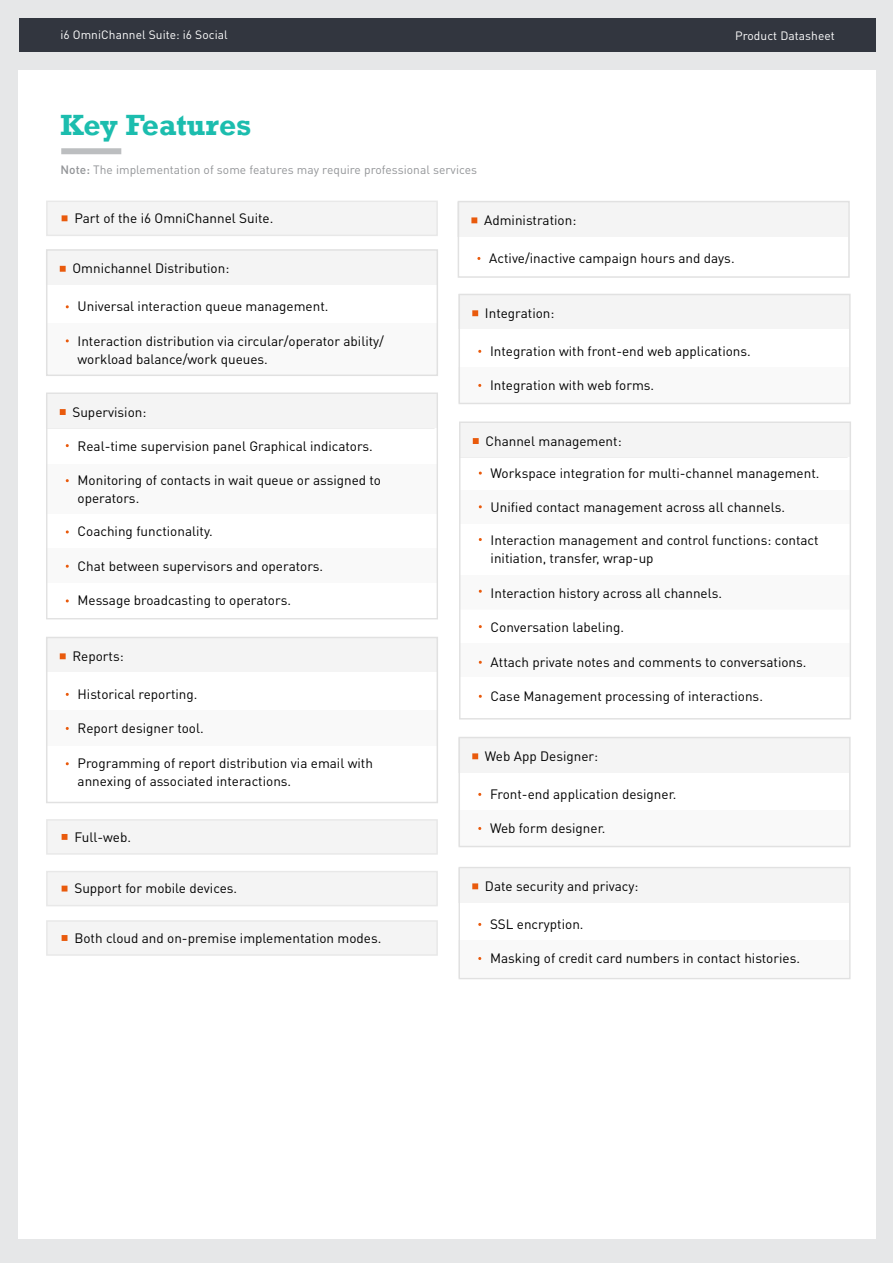
<style>
.page{position:relative;width:893px;height:1263px;background:#e6e7e8}
.page>*{position:absolute;margin:0;border:0;box-sizing:border-box;transform-origin:0 0}
.t1{font:700 30px "Rockwell";color:#1cbdae}
.t2{font:13.5px/18px "DIN Pro";color:#000}
.t3{font:12px "DIN Pro";letter-spacing:.005em;color:#939598}
.t4{font:12px "DIN Pro";letter-spacing:.005em;color:#fff}
.s1{font-weight:500}
</style>
<div class="page">
<div style="left:18px;top:70px;width:857px;height:1169px;background:#fff"></div>
<div style="left:61px;top:148px;width:60px;height:6px;background:#bcbec0"></div>
<div style="left:19px;top:18px;width:856px;height:34px;background:#32363f"></div>
<div style="left:46px;top:201px;width:392px;height:35px;background:#f4f4f4;border:2px solid #e8e8e8"></div>
<svg style="left:62px;top:215px;width:5px;height:6px"></svg>
<div style="left:46px;top:819px;width:392px;height:36px;background:#f4f4f4"></div>
<svg style="left:62px;top:834px;width:5px;height:6px"></svg>
<div style="left:46px;top:871px;width:392px;height:35px;background:#f4f4f4;border:2px solid #e8e8e8"></div>
<svg style="left:62px;top:886px;width:5px;height:5px"></svg>
<div style="left:46px;top:920px;width:392px;height:36px;background:#f4f4f4"></div>
<svg style="left:62px;top:935px;width:5px;height:6px"></svg>
<div style="left:46px;top:323px;width:391px;height:51px;background:#f4f4f4"></div>
<div style="left:46px;top:250px;width:391px;height:34px;background:#f4f4f4"></div>
<svg style="left:60px;top:266px;width:6px;height:6px"></svg>
<div style="left:46px;top:249px;width:392px;height:127px;border:2px solid #e1e1e1"></div>
<div style="left:46px;top:393px;width:389px;height:36px;border:2px solid #e1e1e1"></div>
<div style="left:46px;top:464px;width:391px;height:50px;background:#f4f4f4"></div>
<div style="left:46px;top:394px;width:391px;height:34px;background:#f4f4f4"></div>
<div style="left:46px;top:548px;width:391px;height:34px;background:#f4f4f4"></div>
<svg style="left:60px;top:409px;width:6px;height:6px"></svg>
<div style="left:46px;top:392px;width:392px;height:227px;border:1px solid #e1e1e1"></div>
<div style="left:459px;top:422px;width:389px;height:36px;border:2px solid #e1e1e1"></div>
<div style="left:459px;top:490px;width:391px;height:34px;background:#f4f4f4"></div>
<div style="left:459px;top:423px;width:391px;height:34px;background:#f4f4f4"></div>
<div style="left:459px;top:575px;width:391px;height:34px;background:#f4f4f4"></div>
<div style="left:459px;top:643px;width:391px;height:34px;background:#f4f4f4"></div>
<svg style="left:473px;top:438px;width:6px;height:6px"></svg>
<div style="left:459px;top:421px;width:392px;height:298px;border:1px solid #e1e1e1"></div>
<div style="left:459px;top:368px;width:390px;height:35px;background:#f4f4f4"></div>
<div style="left:459px;top:295px;width:390px;height:34px;background:#f4f4f4"></div>
<svg style="left:472px;top:310px;width:6px;height:6px"></svg>
<div style="left:458px;top:294px;width:393px;height:110px;border:2px solid #e1e1e1"></div>
<div style="left:459px;top:811px;width:390px;height:35px;background:#f4f4f4"></div>
<div style="left:459px;top:738px;width:390px;height:34px;background:#f4f4f4"></div>
<svg style="left:472px;top:753px;width:6px;height:6px"></svg>
<div style="left:458px;top:737px;width:393px;height:110px;border:2px solid #e1e1e1"></div>
<div style="left:459px;top:941px;width:390px;height:37px;background:#f4f4f4"></div>
<div style="left:459px;top:868px;width:390px;height:34px;background:#f4f4f4"></div>
<svg style="left:472px;top:883px;width:6px;height:6px"></svg>
<div style="left:459px;top:867px;width:391px;height:112px;border:1px solid #e1e1e1"></div>
<div style="left:46px;top:711px;width:391px;height:35px;background:#f4f4f4"></div>
<div style="left:46px;top:638px;width:391px;height:34px;background:#f4f4f4"></div>
<svg style="left:60px;top:653px;width:6px;height:6px"></svg>
<div style="left:46px;top:637px;width:392px;height:166px;border:2px solid #e1e1e1"></div>
<div style="left:458px;top:202px;width:390px;height:34px;background:#f4f4f4"></div>
<svg style="left:471px;top:217px;width:6px;height:6px"></svg>
<div style="left:458px;top:201px;width:392px;height:77px;border:2px solid #e1e1e1"></div>
<p class="t4" style="left:60px;top:27px;width:169px">i6 OmniChannel Suite: i6 Social</p>
<h1 class="t1" style="left:60px;top:106px;width:193px">Key Features</h1>
<p class="t3" style="left:60px;top:161px;width:418px"><span class="s1">Note:</span> The implementation of some features may require professional services</p>
<p class="t4" style="left:735px;top:28px;width:101px">Product Datasheet</p>
<p class="t2" style="left:74px;top:209px;width:200px">Part of the i6 OmniChannel Suite.</p>
<p class="t2" style="left:72px;top:259px;width:158px">Omnichannel Distribution:</p>
<p class="t2" style="left:78px;top:297px;width:252px">Universal interaction queue management.</p>
<p class="t2" style="left:78px;top:331px;width:308px">Interaction distribution via circular/operator ability/ workload balance/work queues.</p>
<p class="t2" style="left:72px;top:402px;width:76px">Supervision:</p>
<p class="t2" style="left:78px;top:436px;width:297px">Real-time supervision panel Graphical indicators.</p>
<p class="t2" style="left:78px;top:471px;width:305px">Monitoring of contacts in wait queue or assigned to operators.</p>
<p class="t2" style="left:78px;top:522px;width:137px">Coaching functionality.</p>
<p class="t2" style="left:78px;top:556px;width:247px">Chat between supervisors and operators.</p>
<p class="t2" style="left:78px;top:591px;width:215px">Message broadcasting to operators.</p>
<p class="t2" style="left:72px;top:646px;width:53px">Reports:</p>
<p class="t2" style="left:78px;top:684px;width:121px">Historical reporting.</p>
<p class="t2" style="left:78px;top:719px;width:128px">Report designer tool.</p>
<p class="t2" style="left:78px;top:753px;width:297px">Programming of report distribution via email with annexing of associated interactions.</p>
<p class="t2" style="left:74px;top:827px;width:58px">Full-web.</p>
<p class="t2" style="left:74px;top:879px;width:164px">Support for mobile devices.</p>
<p class="t2" style="left:74px;top:928px;width:308px">Both cloud and on-premise implementation modes.</p>
<p class="t2" style="left:484px;top:211px;width:94px">Administration:</p>
<p class="t2" style="left:489px;top:248px;width:247px">Active/inactive campaign hours and days.</p>
<p class="t2" style="left:485px;top:303px;width:71px">Integration:</p>
<p class="t2" style="left:490px;top:341px;width:262px">Integration with front-end web applications.</p>
<p class="t2" style="left:490px;top:376px;width:166px">Integration with web forms.</p>
<p class="t2" style="left:485px;top:431px;width:138px">Channel management:</p>
<p class="t2" style="left:491px;top:463px;width:330px">Workspace integration for multi-channel management.</p>
<p class="t2" style="left:491px;top:498px;width:296px">Unified contact management across all channels.</p>
<p class="t2" style="left:491px;top:531px;width:330px">Interaction management and control functions: contact initiation, transfer, wrap-up</p>
<p class="t2" style="left:491px;top:583px;width:233px">Interaction history across all channels.</p>
<p class="t2" style="left:491px;top:618px;width:135px">Conversation labeling.</p>
<p class="t2" style="left:491px;top:652px;width:317px">Attach private notes and comments to conversations.</p>
<p class="t2" style="left:491px;top:687px;width:274px">Case Management processing of interactions.</p>
<p class="t2" style="left:485px;top:746px;width:115px">Web App Designer:</p>
<p class="t2" style="left:490px;top:784px;width:188px">Front-end application designer.</p>
<p class="t2" style="left:490px;top:819px;width:117px">Web form designer.</p>
<p class="t2" style="left:485px;top:876px;width:155px">Date security and privacy:</p>
<p class="t2" style="left:490px;top:914px;width:95px">SSL encryption.</p>
<p class="t2" style="left:490px;top:949px;width:311px">Masking of credit card numbers in contact histories.</p>
</div>
